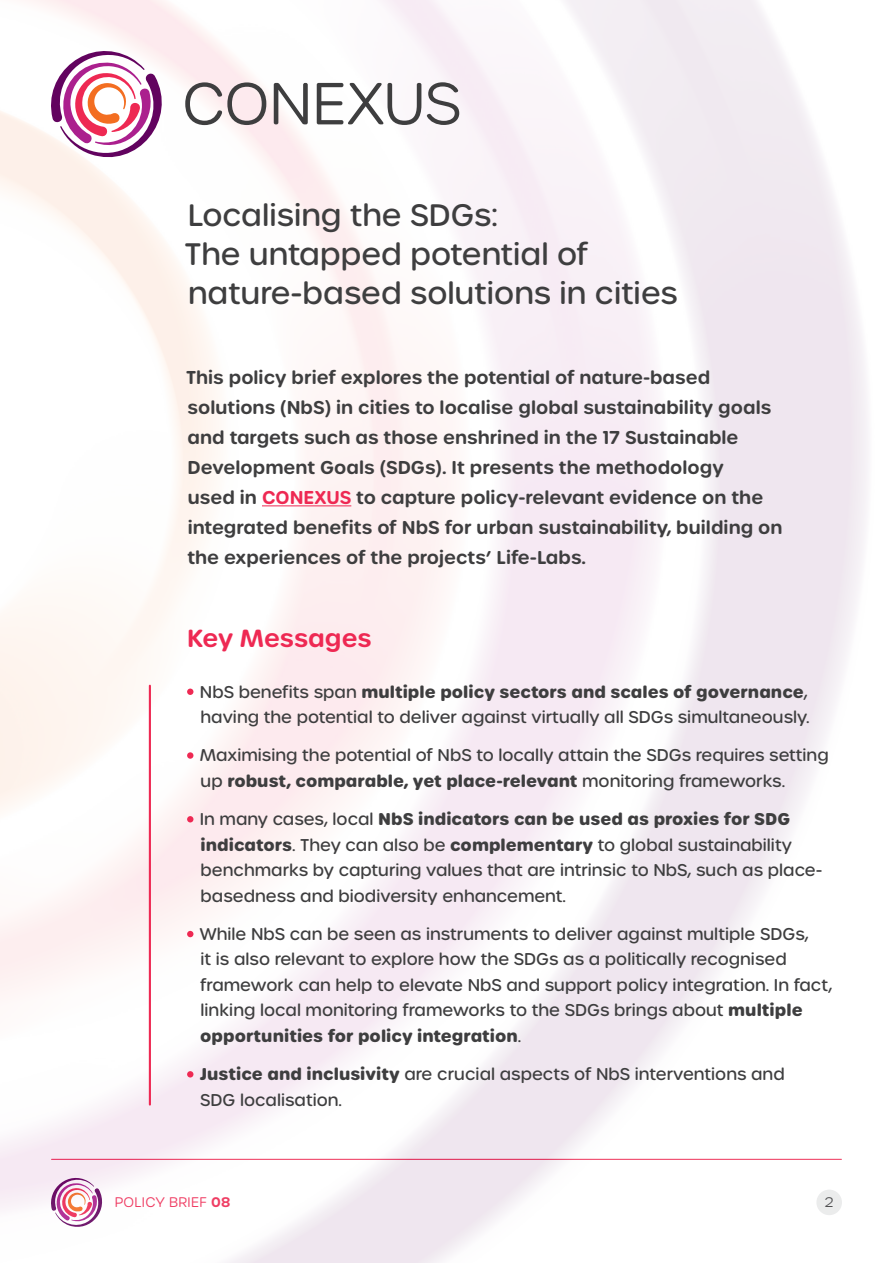
<style>
.page{position:relative;width:893px;height:1263px;background:#fff}
.page>*{position:absolute;margin:0;border:0;box-sizing:border-box;transform-origin:0 0}
.t1{font:500 30px/39px "Urbane Rounded";color:#3e3e3f}
.t2{font:600 24px "Urbane Rounded";letter-spacing:-.005em;color:#ee2953}
.t3{font:600 18px/30px "Urbane Rounded";color:#3e3e3f}
.t4{font:500 16.5px/25.5px "Urbane Rounded";color:#3e3e3f}
.t5{font:300 13.5px "Urbane Rounded";letter-spacing:.02em;color:#ee2953}
.t6{font:300 13.5px "Urbane Rounded";color:#3e3e3f}
.s1{color:#ee2953}
.s2{font-weight:700}
.s3{font-weight:600}
</style>
<div class="page">
<img style="left:0;top:0;width:868px;height:1263px">
<hr style="left:262px;top:505px;width:89px;height:1px;background:#ee2953">
<div style="left:187px;top:688px;width:6px;height:7px;background:#ee2953;border-radius:50%"></div>
<div style="left:187px;top:752px;width:6px;height:7px;background:#ee2953;border-radius:50%"></div>
<svg style="left:187px;top:816px;width:6px;height:6px"></svg>
<svg style="left:187px;top:931px;width:6px;height:6px"></svg>
<svg style="left:187px;top:1071px;width:6px;height:6px"></svg>
<svg style="left:185px;top:82px;width:81px;height:43px"></svg>
<svg style="left:274px;top:83px;width:34px;height:41px"></svg>
<svg style="left:317px;top:82px;width:142px;height:43px"></svg>
<svg style="left:51px;top:51px;width:127px;height:106px"></svg>
<hr style="left:149px;top:686px;width:2px;height:418px;background:#ee2953">
<p class="t1" style="left:188px;top:196px;width:312px">Localising the SDGs:</p>
<p class="t1" style="left:184px;top:235px;width:495px">The untapped potential of nature-based solutions in cities</p>
<p class="t3" style="left:186px;top:363px;width:598px">This policy brief explores the potential of nature-based solutions (NbS) in cities to localise global sustainability goals and targets such as those enshrined in the 17 Sustainable Development Goals (SDGs). It presents the methodology<br>used in <span class="s1">CONEXUS</span> to capture policy-relevant evidence on the integrated benefits of NbS for urban sustainability, building on the experiences of the projects’ Life-Labs.</p>
<p class="t2" style="left:187px;top:622px;width:186px">Key Messages</p>
<p class="t4" style="left:200px;top:679px;width:611px">NbS benefits span <span class="s2">multiple policy sectors and scales of governance</span>, having the potential to deliver against virtually all SDGs simultaneously.</p>
<p class="t4" style="left:200px;top:743px;width:630px">Maximising the potential of NbS to locally attain the SDGs requires setting up <span class="s2">robust, comparable, yet place-relevant</span> monitoring frameworks.</p>
<p class="t4" style="left:200px;top:806px;width:624px">In many cases, local <span class="s2">NbS indicators can be used as proxies for SDG indicators</span>. They can also be <span class="s2">complementary</span> to global sustainability benchmarks by capturing values that are intrinsic to NbS, such as place&shy;basedness and biodiversity enhancement.</p>
<p class="t4" style="left:200px;top:921px;width:634px">While NbS can be seen as instruments to deliver against multiple SDGs,<br>it is also relevant to explore how the SDGs as a politically recognised framework can help to elevate NbS and support policy integration. In fact, linking local monitoring frameworks to the SDGs brings about <span class="s2">multiple opportunities for policy integration</span>.</p>
<p class="t4" style="left:200px;top:1061px;width:586px"><span class="s2">Justice and inclusivity</span> are crucial aspects of NbS interventions and<br>SDG localisation.</p>
<p class="t5" style="left:115px;top:1194px;width:117px">POLICY BRIEF <span class="s3">08</span></p>
<p class="t6" style="left:825px;top:1194px;width:10px">2</p>
</div>
